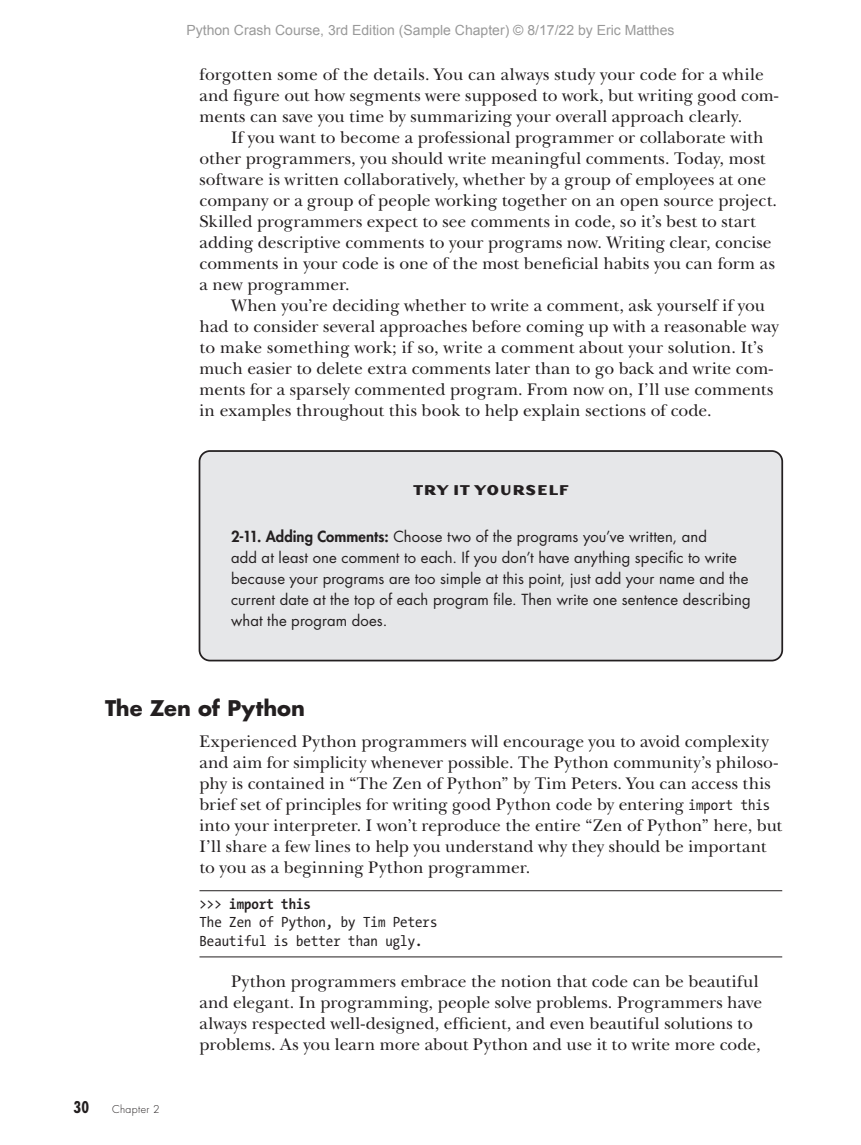
<style>
.page{position:relative;width:861px;height:1145px;background:#fff}
.page>*{position:absolute;margin:0;border:0;box-sizing:border-box;transform-origin:0 0}
.t1{font:700 21px "Futura Std";letter-spacing:-.005em;color:#231f20}
.t2{font:17.5px/21px "New Baskerville Std";color:#231f20}
.t3{font:700 15.75px "Dogma OT";letter-spacing:.09em;color:#231f20}
.t4{font:700 condensed 15.75px "Futura Std";color:#231f20}
.t5{font:14.88px/21px "Futura Std";letter-spacing:.01em;color:#231f20}
.t6{font:14.88px/18.4px "The Sans Mono Cd W5";color:#231f20}
.t7{font:700 14.88px "The Sans Mono Cd W7";color:#231f20}
.t8{font:14px "Arial";color:#999}
.t9{font:300 10.5px "Futura Std";letter-spacing:.04em;color:#231f20}
.s1{font-weight:800}
.s2{font-family:"The Sans Mono Cd W5";font-size:14.88px}
.s3{font-family:"The Sans Mono Cd W5";font-weight:400}
</style>
<div class="page">
<div style="left:200px;top:451px;width:582px;height:209px;background:#e6e7e9;border-radius:10px"></div>
<div style="left:199px;top:450px;width:584px;height:211px;border:2px solid #231f20;border-radius:10px"></div>
<hr style="left:200px;top:890px;width:582px;height:1px;background:#231f20">
<hr style="left:200px;top:956px;width:582px;height:1px;background:#231f20">
<p class="t8" style="left:186px;top:21px;width:490px">Python Crash Course, 3rd Edition (Sample Chapter) © 8/17/22 by Eric Matthes</p>
<p class="t2" style="left:200px;top:64px;width:580px">forgotten some of the details. You can always study your code for a while and figure out how segments were supposed to work, but writing good com&shy;ments can save you time by summarizing your overall approach clearly.</p>
<p class="t2" style="left:200px;top:127px;width:579px;text-indent:32px">If you want to become a professional programmer or collaborate with other programmers, you should write meaningful comments. Today, most software is written collaboratively, whether by a group of employees at one company or a group of people working together on an open source project.<br>Skilled programmers expect to see comments in code, so it’s best to start adding descriptive comments to your programs now. Writing clear, concise comments in your code is one of the most beneficial habits you can form as a new programmer.</p>
<p class="t2" style="left:200px;top:295px;width:581px;text-indent:32px">When you’re deciding whether to write a comment, ask yourself if you had to consider several approaches before coming up with a reasonable way to make something work; if so, write a comment about your solution. It’s much easier to delete extra comments later than to go back and write com&shy;ments for a sparsely commented program. From now on, I’ll use comments in examples throughout this book to help explain sections of code.</p>
<p class="t3" style="left:414px;top:482px;width:156px">TRY IT YOURSELF</p>
<p class="t5" style="left:231px;top:526px;width:521px"><span class="s1">2-11. Adding Comments:</span> Choose two of the programs you’ve written, and<br>add at least one comment to each. If you don’t have anything specific to write because your programs are too simple at this point, just add your name and the current date at the top of each program file. Then write one sentence describing what the program does.</p>
<p class="t1" style="left:105px;top:694px;width:201px">The Zen of Python</p>
<p class="t2" style="left:199px;top:731px;width:584px">Experienced Python programmers will encourage you to avoid complexity and aim for simplicity whenever possible. The Python community’s philoso&shy;phy is contained in “The Zen of Python” by Tim Peters. You can access this brief set of principles for writing good Python code by entering <span class="s2">import this </span>into your interpreter. I won’t reproduce the entire “Zen of Python” here, but I’ll share a few lines to help you understand why they should be important to you as a beginning Python programmer.</p>
<p class="t7" style="left:200px;top:895px;width:113px"><span class="s3">&gt;&gt;&gt;</span> import this</p>
<p class="t6" style="left:200px;top:913px;width:239px">The Zen of Python, by Tim Peters<br>Beautiful is better than ugly.</p>
<p class="t2" style="left:200px;top:970px;width:564px;text-indent:32px">Python programmers embrace the notion that code can be beautiful and elegant. In programming, people solve problems. Programmers have always respected well-designed, efficient, and even beautiful solutions to problems. As you learn more about Python and use it to write more code,</p>
<p class="t4" style="left:74px;top:1097px;width:17px">30</p>
<p class="t9" style="left:112px;top:1103px;width:49px">Chapter 2</p>
</div>
